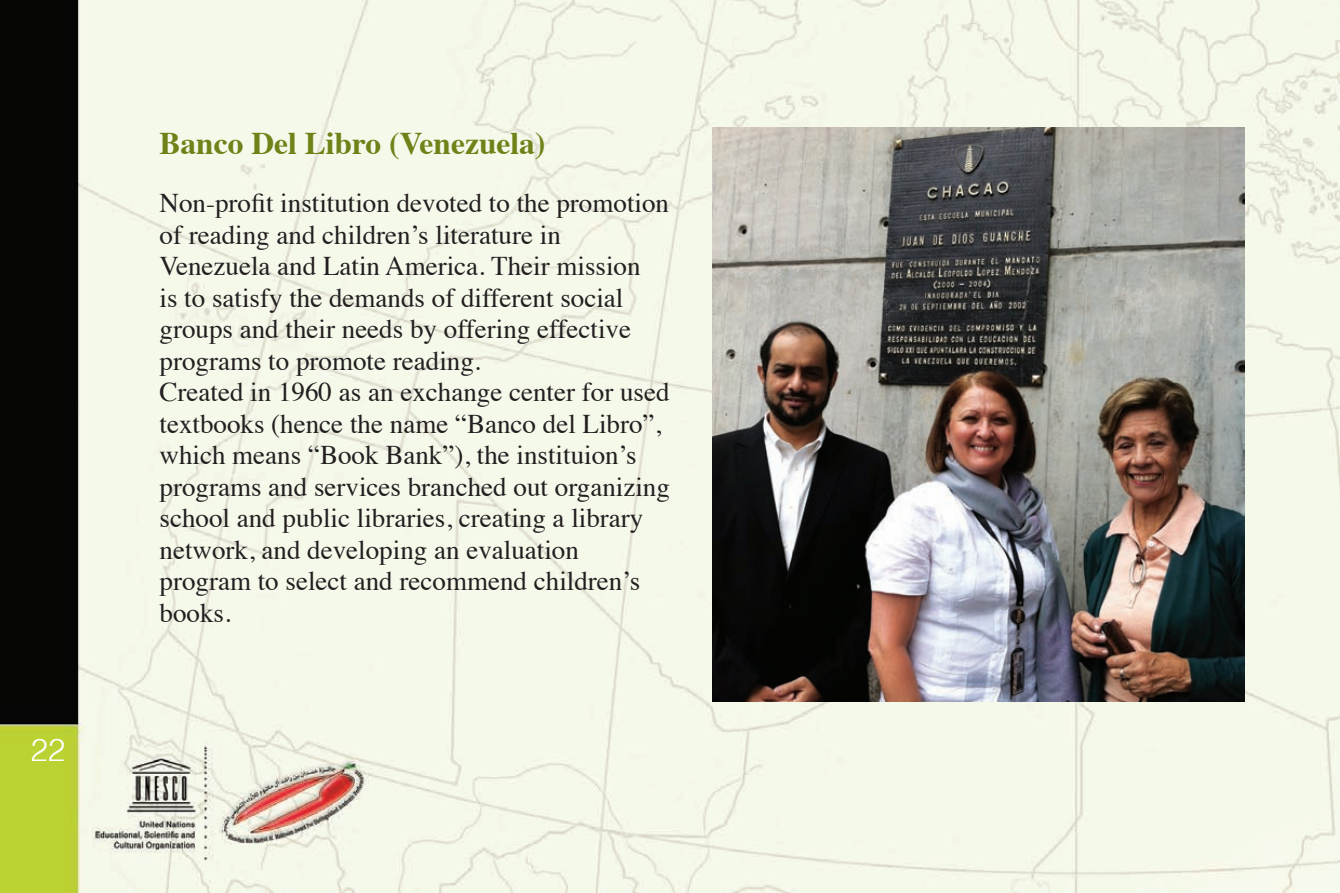
<style>
.page{position:relative;width:1340px;height:893px;background:#fff}
.page>*{position:absolute;margin:0;border:0;box-sizing:border-box;transform-origin:0 0}
.adress_text{font:700 31.5px "Times";color:#6e8218}
.t1{font:300 31.5px "Helvetica";color:#fff}
.text_english{font:27px/31.5px "Times";color:#231f20}
</style>
<div class="page">
<img style="left:0;top:0;width:1339px;height:893px">
<img style="left:712px;top:128px;width:532px;height:574px">
<p class="t1" style="left:30px;top:725px;width:37px">22</p>
<p class="adress_text" style="left:159px;top:114px;width:387px">Banco Del Libro (Venezuela)</p>
<p class="text_english" style="left:159px;top:185px;width:511px">Non-profit institution devoted to the promotion of reading and children’s literature in Venezuela and Latin America. Their mission<br>is to satisfy the demands of different social groups and their needs by offering effective programs to promote reading.</p>
<p class="text_english" style="left:159px;top:374px;width:512px">Created in 1960 as an exchange center for used textbooks (hence the name “Banco del Libro”, which means “Book Bank”), the instituion’s programs and services branched out organizing school and public libraries, creating a library network, and developing an evaluation program to select and recommend children’s books.</p>
</div>
